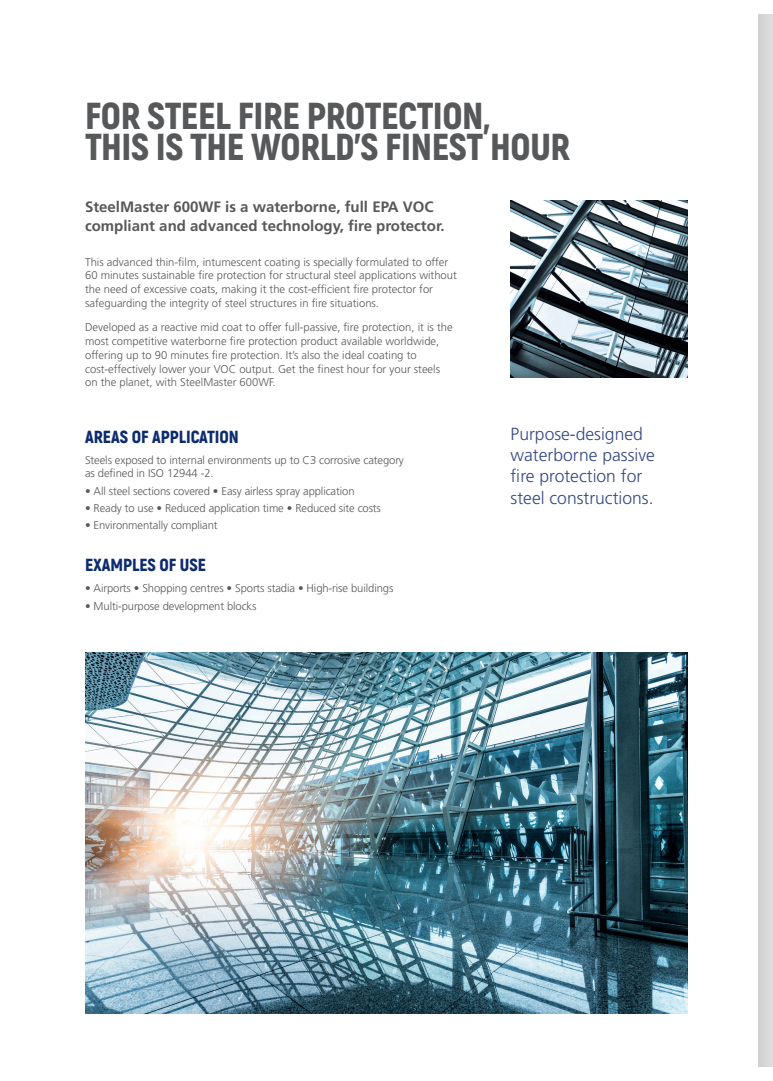
<style>
.page{position:relative;width:773px;height:1081px;background:#fff}
.page>*{position:absolute;margin:0;border:0;box-sizing:border-box;transform-origin:0 0}
.t1{font:900 37.5px/31.2px "Akrobat";letter-spacing:-.01em;color:#57585a}
.t2{font:300 17.5px/21.2px "Frutiger";color:#354881}
.t3{font:900 17.5px "Akrobat";color:#0d2c6e}
.t4{font:700 15px/18.8px "Frutiger";color:#57585a}
.t5{font:300 11.25px/13.8px "Frutiger";color:#57585a}
</style>
<div class="page">
<img style="left:85px;top:652px;width:602px;height:361px">
<img style="left:510px;top:200px;width:177px;height:177px">
<div style="left:758px;top:14px;width:14px;height:1053px;background:#d5d6d6"></div>
<h1 class="t1" style="left:85px;top:100px;width:486px">FOR STEEL FIRE PROTECTION,<br>THIS IS THE WORLD’S FINEST HOUR</h1>
<h3 class="t4" style="left:85px;top:197px;width:361px">SteelMaster 600WF is a waterborne, full EPA VOC compliant and advanced technology, fire protector.</h3>
<p class="t5" style="left:85px;top:255px;width:373px">This advanced thin-film, intumescent coating is specially formulated to offer 60 minutes sustainable fire protection for structural steel applications without the need of excessive coats, making it the cost-efficient fire protector for safeguarding the integrity of steel structures in fire situations.</p>
<p class="t5" style="left:85px;top:320px;width:369px">Developed as a reactive mid coat to offer full-passive, fire protection, it is the most competitive waterborne fire protection product available worldwide, offering up to 90 minutes fire protection. It’s also the ideal coating to cost-effectively lower your VOC output. Get the finest hour for your steels on the planet, with SteelMaster 600WF.</p>
<h2 class="t3" style="left:85px;top:425px;width:155px">AREAS OF APPLICATION</h2>
<p class="t5" style="left:85px;top:453px;width:320px">Steels exposed to internal environments up to C3 corrosive category as defined in ISO 12944 -2.</p>
<p class="t5" style="left:85px;top:484px;width:271px">• All steel sections covered • Easy airless spray application</p>
<p class="t5" style="left:85px;top:501px;width:297px">• Ready to use • Reduced application time • Reduced site costs</p>
<p class="t5" style="left:85px;top:518px;width:134px">• Environmentally compliant</p>
<h2 class="t3" style="left:85px;top:554px;width:122px">EXAMPLES OF USE</h2>
<p class="t5" style="left:85px;top:581px;width:310px">• Airports • Shopping centres • Sports stadia • High-rise buildings</p>
<p class="t5" style="left:85px;top:599px;width:173px">• Multi-purpose development blocks</p>
<h2 class="t2" style="left:510px;top:423px;width:146px">Purpose-designed waterborne passive fire protection for steel constructions.</h2>
</div>
